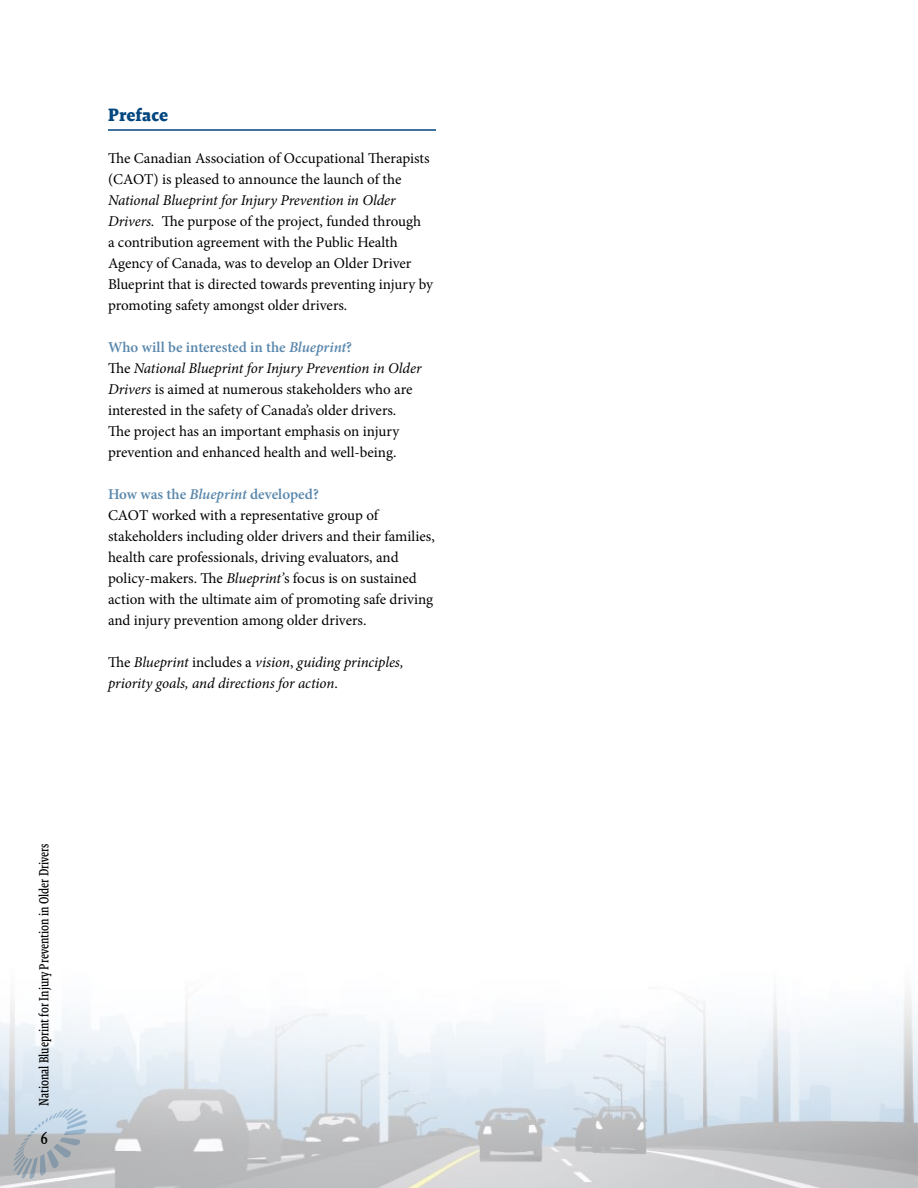
<style>
.page{position:relative;width:918px;height:1188px;background:#fff}
.page>*{position:absolute;margin:0;border:0;box-sizing:border-box;transform-origin:0 0}
.t1{font:700 18px "Malaga";color:#00467f}
.t2{font:18px "Malaga Nar Reg";color:#000}
.t3{font:15px/21px "Minion Pro";letter-spacing:-.005em;color:#000}
.t4{font:italic 15px/21px "Minion Pro";letter-spacing:-.01em;color:#000}
.t5{font:13.5px "Malaga Nar Reg";color:#000}
.s1{font-style:italic}
.s2{font-weight:600;color:#5987ac}
.s3{font-weight:600;font-style:italic;color:#5987ac}
.s4{font-style:normal}
</style>
<div class="page">
<img style="left:0;top:992px;width:918px;height:196px">
<svg style="left:13px;top:1108px;width:75px;height:71px"></svg>
<hr style="left:108px;top:129px;width:328px;height:2px;background:#00467f">
<p class="t1" style="left:108px;top:105px;width:62px">Preface</p>
<p class="t3" style="left:108px;top:148px;width:323px">The Canadian Association of Occupational Therapists (CAOT) is pleased to announce the launch of the</p>
<p class="t3" style="left:108px;top:190px;width:326px"><span class="s1">National Blueprint for Injury Prevention in Older Drivers.</span> The purpose of the project, funded through<br>a contribution agreement with the Public Health Agency of Canada, was to develop an Older Driver Blueprint that is directed towards preventing injury by promoting safety amongst older drivers.</p>
<p class="t3" style="left:108px;top:337px;width:315px"><span class="s2">Who will be interested in the</span> <span class="s3">Blueprint</span><span class="s2">?<br></span>The <span class="s1">National Blueprint for Injury Prevention in Older Drivers</span> is aimed at numerous stakeholders who are interested in the safety of Canada’s older drivers.<br>The project has an important emphasis on injury prevention and enhanced health and well-being.</p>
<p class="t3" style="left:108px;top:484px;width:328px"><span class="s2">How was the</span> <span class="s3">Blueprint</span> <span class="s2">developed?<br></span>CAOT worked with a representative group of stakeholders including older drivers and their families, health care professionals, driving evaluators, and policy-makers. The <span class="s1">Blueprint’</span>s focus is on sustained action with the ultimate aim of promoting safe driving and injury prevention among older drivers.</p>
<p class="t4" style="left:108px;top:652px;width:297px"><span class="s4">The</span> Blueprint <span class="s4">includes a</span> vision<span class="s4">,</span> guiding principles, priority goals, and directions for action<span class="s4">.</span></p>
<p class="t5" style="left:36px;top:1106px;width:264px;rotate:-90deg">National Blueprint for Injury Prevention in Older Drivers</p>
<p class="t2" style="left:41px;top:1127px;width:8px">6</p>
</div>
